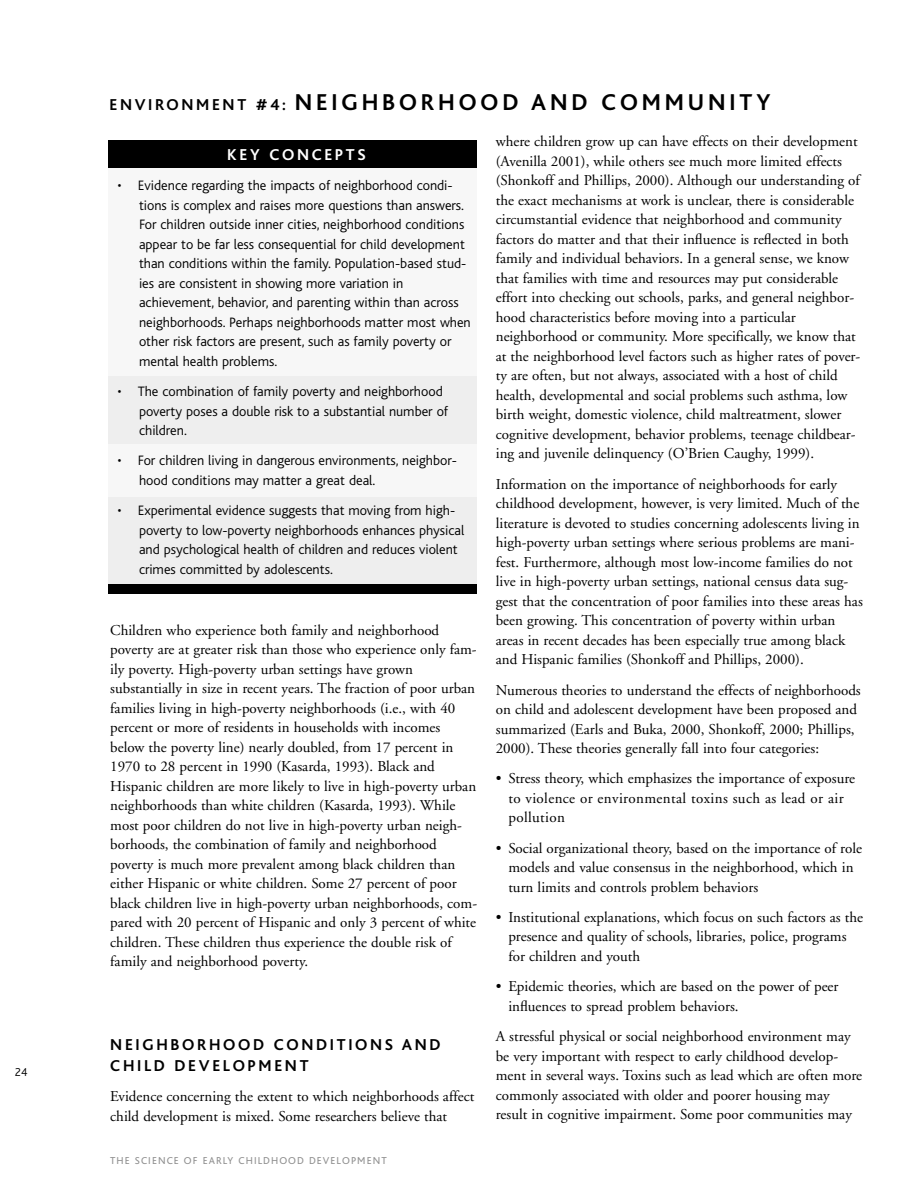
<style>
.page{position:relative;width:918px;height:1188px;background:#fff}
.page>*{position:absolute;margin:0;border:0;box-sizing:border-box;transform-origin:0 0}
.t1{font:700 24px "Bliss";letter-spacing:.16em;color:#000}
.t2{font:700 16.5px/21px "Bliss";letter-spacing:.16em;color:#000}
.t3{font:700 16.5px "Bliss";letter-spacing:.16em;color:#fff}
.t4{font:15px/19.5px "Adobe Garamond";color:#000}
.t5{font:15px/19.5px "Adobe Garamond";letter-spacing:.02em;color:#000}
.t6{font:300 14.25px/19.5px "Bliss";color:#000}
.t7{font:300 12px "Bliss";color:#000}
.t8{font:10.5px "Bliss";letter-spacing:.105em;color:#8f8f8f}
.s1{font-size:16.5px}
</style>
<div class="page">
<div style="left:108px;top:158px;width:369px;height:428px;background:#eee"></div>
<div style="left:108px;top:160px;width:369px;height:216px;background:#f7f7f7"></div>
<div style="left:108px;top:444px;width:369px;height:52px;background:#f7f7f7"></div>
<div style="left:108px;top:140px;width:369px;height:28px;background:#000"></div>
<div style="left:108px;top:585px;width:369px;height:9px;background:#000"></div>
<p class="t7" style="left:15px;top:1068px;width:14px">24</p>
<h1 class="t1" style="left:110px;top:93px;width:663px"><span class="s1">ENVIRONMENT #4:</span> NEIGHBORHOOD AND COMMUNITY</h1>
<p class="t3" style="left:227px;top:148px;width:140px">KEY CONCEPTS</p>
<p class="t6" style="left:139px;top:177px;width:333px;text-indent:-21px">• Evidence regarding the impacts of neighborhood condi&shy;tions is complex and raises more questions than answers.<br>For children outside inner cities, neighborhood conditions appear to be far less consequential for child development than conditions within the family. Population-based stud&shy;ies are consistent in showing more variation in achievement, behavior, and parenting within than across neighborhoods. Perhaps neighborhoods matter most when other risk factors are present, such as family poverty or mental health problems.</p>
<p class="t6" style="left:139px;top:383px;width:311px;text-indent:-21px">• The combination of family poverty and neighborhood poverty poses a double risk to a substantial number of children.</p>
<p class="t6" style="left:139px;top:452px;width:320px;text-indent:-21px">• For children living in dangerous environments, neighbor&shy;hood conditions may matter a great deal.</p>
<p class="t6" style="left:139px;top:502px;width:327px;text-indent:-21px">• Experimental evidence suggests that moving from high&shy;poverty to low-poverty neighborhoods enhances physical and psychological health of children and reduces violent crimes committed by adolescents.</p>
<p class="t4" style="left:496px;top:133px;width:366px">where children grow up can have effects on their development (Avenilla 2001), while others see much more limited effects (Shonkoff and Phillips, 2000). Although our understanding of the exact mechanisms at work is unclear, there is considerable circumstantial evidence that neighborhood and community factors do matter and that their influence is reflected in both family and individual behaviors. In a general sense, we know that families with time and resources may put considerable effort into checking out schools, parks, and general neighbor&shy;hood characteristics before moving into a particular neighborhood or community. More specifically, we know that at the neighborhood level factors such as higher rates of pover&shy;ty are often, but not always, associated with a host of child health, developmental and social problems such asthma, low birth weight, domestic violence, child maltreatment, slower cognitive development, behavior problems, teenage childbear&shy;ing and juvenile delinquency (O’Brien Caughy, 1999).</p>
<p class="t4" style="left:496px;top:476px;width:369px">Information on the importance of neighborhoods for early childhood development, however, is very limited. Much of the literature is devoted to studies concerning adolescents living in high-poverty urban settings where serious problems are mani&shy;fest. Furthermore, although most low-income families do not live in high-poverty urban settings, national census data sug&shy;gest that the concentration of poor families into these areas has been growing. This concentration of poverty within urban areas in recent decades has been especially true among black and Hispanic families (Shonkoff and Phillips, 2000).</p>
<p class="t4" style="left:496px;top:681px;width:367px">Numerous theories to understand the effects of neighborhoods on child and adolescent development have been proposed and summarized (Earls and Buka, 2000, Shonkoff, 2000; Phillips, 2000). These theories generally fall into four categories:</p>
<p class="t5" style="left:508px;top:770px;width:348px;text-indent:-13px">• Stress theory, which emphasizes the importance of exposure to violence or environmental toxins such as lead or air pollution</p>
<p class="t4" style="left:508px;top:840px;width:355px;text-indent:-13px">• Social organizational theory, based on the importance of role models and value consensus in the neighborhood, which in turn limits and controls problem behaviors</p>
<p class="t4" style="left:508px;top:909px;width:356px;text-indent:-13px">• Institutional explanations, which focus on such factors as the presence and quality of schools, libraries, police, programs for children and youth</p>
<p class="t4" style="left:508px;top:978px;width:332px;text-indent:-13px">• Epidemic theories, which are based on the power of peer influences to spread problem behaviors.</p>
<p class="t4" style="left:496px;top:1028px;width:368px">A stressful physical or social neighborhood environment may be very important with respect to early childhood develop&shy;ment in several ways. Toxins such as lead which are often more commonly associated with older and poorer housing may result in cognitive impairment. Some poor communities may</p>
<p class="t4" style="left:110px;top:622px;width:368px">Children who experience both family and neighborhood poverty are at greater risk than those who experience only fam&shy;ily poverty. High-poverty urban settings have grown substantially in size in recent years. The fraction of poor urban families living in high-poverty neighborhoods (i.e., with 40 percent or more of residents in households with incomes below the poverty line) nearly doubled, from 17 percent in 1970 to 28 percent in 1990 (Kasarda, 1993). Black and Hispanic children are more likely to live in high-poverty urban neighborhoods than white children (Kasarda, 1993). While most poor children do not live in high-poverty urban neigh&shy;borhoods, the combination of family and neighborhood poverty is much more prevalent among black children than either Hispanic or white children. Some 27 percent of poor black children live in high-poverty urban neighborhoods, com&shy;pared with 20 percent of Hispanic and only 3 percent of white children. These children thus experience the double risk of family and neighborhood poverty.</p>
<p class="t2" style="left:110px;top:1036px;width:332px">NEIGHBORHOOD CONDITIONS AND<br>CHILD DEVELOPMENT</p>
<p class="t4" style="left:110px;top:1088px;width:365px">Evidence concerning the extent to which neighborhoods affect child development is mixed. Some researchers believe that</p>
<p class="t8" style="left:110px;top:1156px;width:278px">THE SCIENCE OF EARLY CHILDHOOD DEVELOPMENT</p>
</div>
